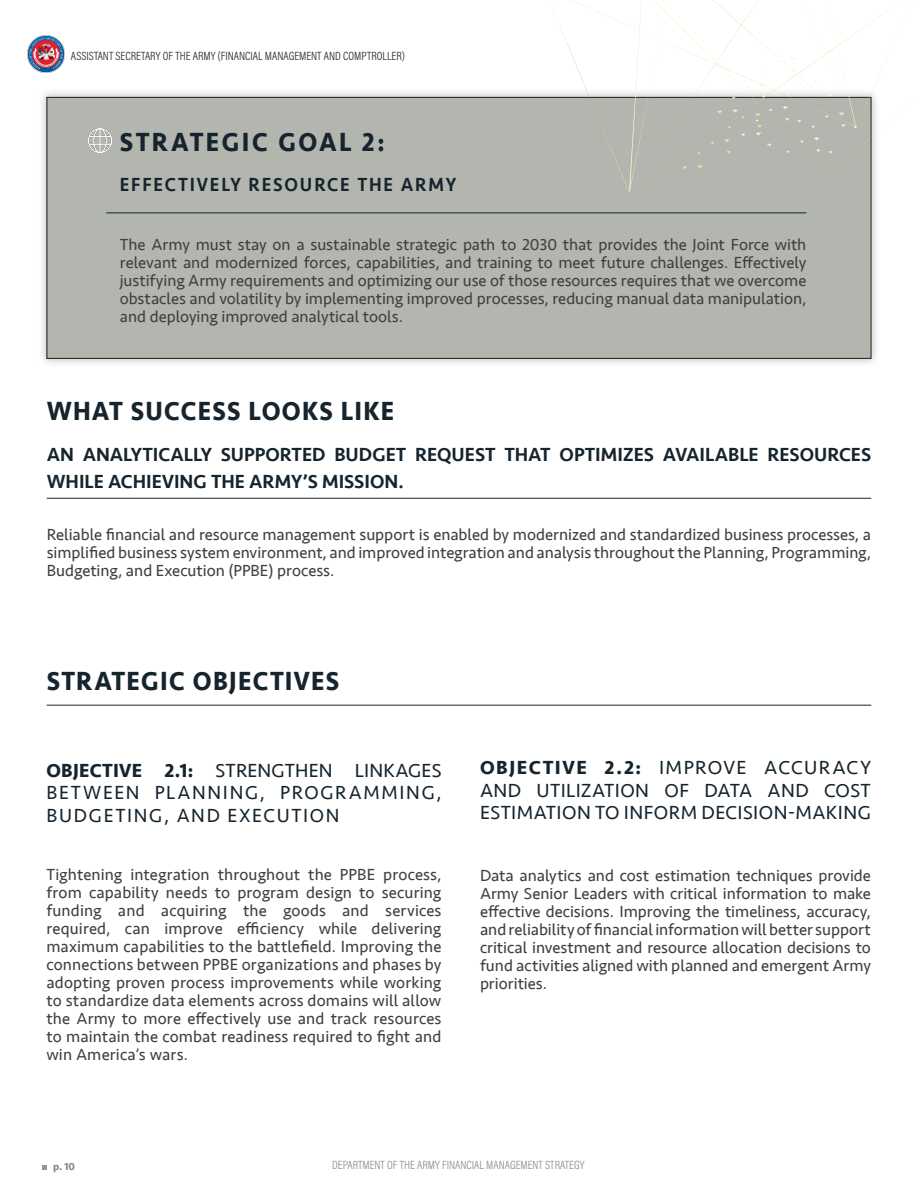
<style>
.page{position:relative;width:918px;height:1188px;background:#fff}
.page>*{position:absolute;margin:0;border:0;box-sizing:border-box;transform-origin:0 0}
.Header_2{font:700 27px "Seravek";letter-spacing:.05em;color:#16242e;scale:.93 1}
.Header_3_-_no_border{font:700 27px "Seravek";letter-spacing:.095em;color:#16242e;scale:.93 1}
.Paragraph_head_-_bol{font:19.5px/22.5px "Seravek";letter-spacing:.055em;color:#16242e;text-align:justify}
.Header_2-2{font:500 19.5px/27px "Seravek";color:#16242e}
.Subhead_-_strategic{font:500 19.5px "Seravek";letter-spacing:.1em;color:#16242e;scale:.93 1}
.Body_indent_-_regula{font:16.5px/18px "Seravek";color:#404042;text-align:justify}
.Body_3{font:16.5px/18px "Seravek";letter-spacing:-.005em;color:#404042;text-align:justify}
.t1{font:300 12px "Acumin Pro Cond";color:#231f20}
.t2{font:300 12px "Acumin Pro Cond";color:#87898c}
.t3{font:700 10.5px "Seravek";color:#87898c}
.s1{font-weight:700}
</style>
<div class="page">
<div style="left:37px;top:88px;width:843px;height:280px;background:#231f20;opacity:.25"></div>
<div style="left:47px;top:97px;width:824px;height:261px;background:#b3b6ae"></div>
<hr style="left:47px;top:705px;width:824px;height:1px;background:#16242e">
<hr style="left:47px;top:498px;width:824px;height:1px;background:#16242e">
<img style="left:88px;top:129px;width:24px;height:24px">
<svg style="left:547px;top:0;width:368px;height:193px"></svg>
<hr style="left:106px;top:213px;width:700px;height:1px;background:#16242e">
<svg style="left:42px;top:1166px;width:4px;height:4px"></svg>
<img style="left:27px;top:35px;width:38px;height:38px">
<p class="t1" style="left:71px;top:48px;width:336px">ASSISTANT SECRETARY OF THE ARMY (FINANCIAL MANAGEMENT AND COMPTROLLER)</p>
<p class="Header_3_-_no_border" style="left:120px;top:120px;width:286px">STRATEGIC GOAL 2:</p>
<p class="Subhead_-_strategic" style="left:120px;top:173px;width:363px">EFFECTIVELY RESOURCE THE ARMY</p>
<p class="Body_indent_-_regula" style="left:120px;top:235px;width:688px">The Army must stay on a sustainable strategic path to 2030 that provides the Joint Force with relevant and modernized forces, capabilities, and training to meet future challenges. Effectively justifying Army requirements and optimizing our use of those resources requires that we overcome obstacles and volatility by implementing improved processes, reducing manual data manipulation, and deploying improved analytical tools.</p>
<p class="Header_2" style="left:47px;top:390px;width:375px">WHAT SUCCESS LOOKS LIKE</p>
<p class="Header_2-2" style="left:47px;top:441px;width:826px">AN ANALYTICALLY SUPPORTED BUDGET REQUEST THAT OPTIMIZES AVAILABLE RESOURCES<br>WHILE ACHIEVING THE ARMY’S MISSION.</p>
<p class="Body_3" style="left:47px;top:525px;width:826px">Reliable financial and resource management support is enabled by modernized and standardized business processes, a simplified business system environment, and improved integration and analysis throughout the Planning, Programming, Budgeting, and Execution (PPBE) process.</p>
<p class="Header_2" style="left:47px;top:660px;width:316px">STRATEGIC OBJECTIVES</p>
<p class="Paragraph_head_-_bol" style="left:46px;top:759px;width:397px"><span class="s1">OBJECTIVE 2.1:</span> STRENGTHEN LINKAGES BETWEEN PLANNING, PROGRAMMING, BUDGETING, AND EXECUTION</p>
<p class="Body_indent_-_regula" style="left:46px;top:865px;width:397px">Tightening integration throughout the PPBE process, from capability needs to program design to securing funding and acquiring the goods and services required, can improve efficiency while delivering maximum capabilities to the battlefield. Improving the connections between PPBE organizations and phases by adopting proven process improvements while working to standardize data elements across domains will allow the Army to more effectively use and track resources to maintain the combat readiness required to fight and win America’s wars.</p>
<p class="Paragraph_head_-_bol" style="left:480px;top:757px;width:392px"><span class="s1">OBJECTIVE 2.2:</span> IMPROVE ACCURACY AND UTILIZATION OF DATA AND COST ESTIMATION TO INFORM DECISION-MAKING</p>
<p class="Body_indent_-_regula" style="left:480px;top:866px;width:392px">Data analytics and cost estimation techniques provide Army Senior Leaders with critical information to make effective decisions. Improving the timeliness, accuracy, and reliability of financial information will better support critical investment and resource allocation decisions to fund activities aligned with planned and emergent Army priorities.</p>
<p class="t3" style="left:53px;top:1158px;width:24px">p. 10</p>
<p class="t2" style="left:332px;top:1157px;width:254px">DEPARTMENT OF THE ARMY FINANCIAL MANAGEMENT STRATEGY</p>
</div>
